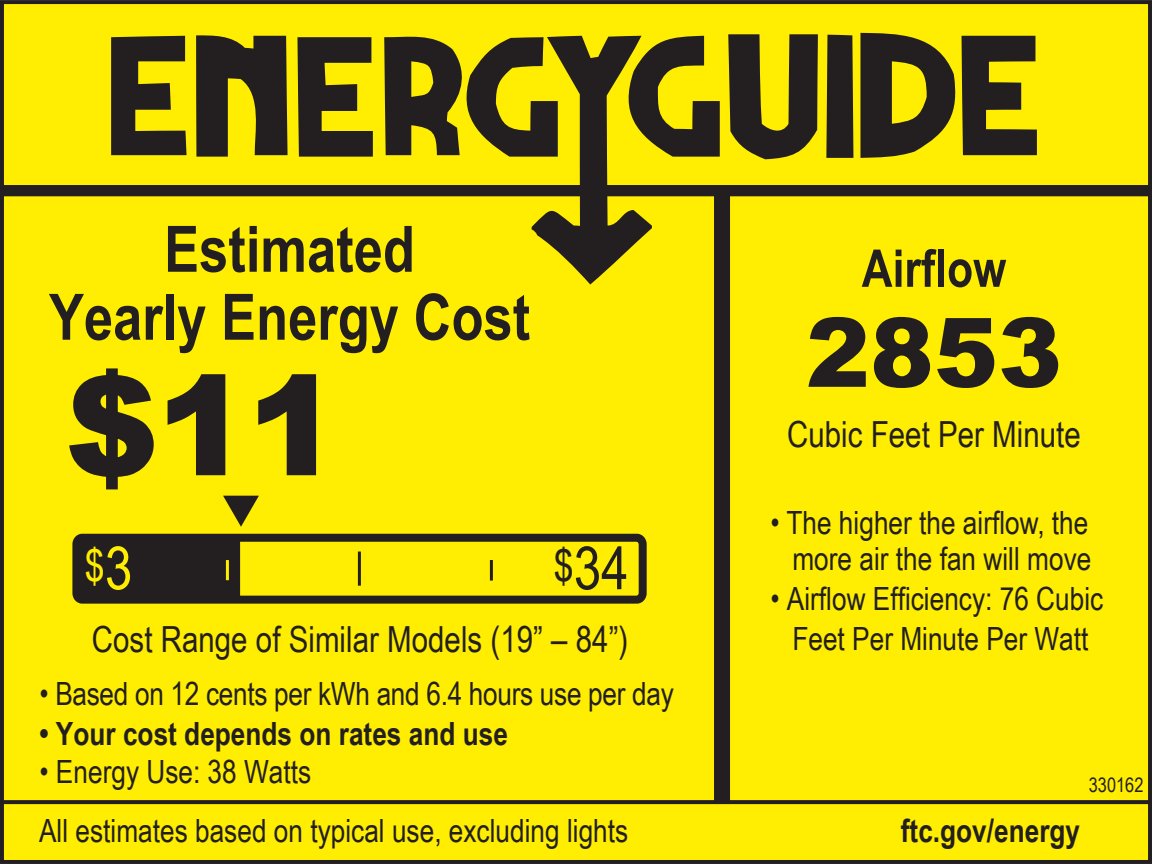
<style>
.page{position:relative;width:1152px;height:864px;background:#fff}
.page>*{position:absolute;margin:0;border:0;box-sizing:border-box;transform-origin:0 0}
.t1{font:900 136px "Arial";color:#231f20}
.t2{font:900 96px "Arial";color:#231f20}
.t3{font:700 64px/68px "Arial Narrow";color:#231f20;text-align:center}
.t4{font:60px "Arial Narrow";color:#231f20}
.t5{font:700 52px "Arial Narrow";color:#231f20}
.t6{font:44px "Arial Narrow";color:#ffee01}
.t7{font:36px "Arial Narrow";color:#231f20}
.t8{font:32px/36px "Arial Narrow";color:#231f20;text-align:right}
.t9{font:700 32px "Arial Narrow";color:#231f20}
.t10{font:20px "Arial Narrow";color:#231f20}
.s1{font-size:60px}
.s2{font-size:44px}
</style>
<div class="page">
<div style="left:2px;top:2px;width:1148px;height:860px;background:#ffee01"></div>
<div style="left:0;top:0;width:1152px;height:864px;border:4px solid #231f20"></div>
<div style="left:81px;top:543px;width:159px;height:52px;background:#231f20"></div>
<div style="left:2px;top:185px;width:1148px;height:11px;background:#231f20"></div>
<svg style="left:2px;top:800px;width:1148px;height:4px;background:#29241f"></svg>
<div style="left:72px;top:534px;width:575px;height:70px;border:8px solid #231f20;border-radius:6px"></div>
<hr style="left:358px;top:552px;width:3px;height:34px;background:#231f20">
<hr style="left:226px;top:560px;width:3px;height:20px;background:#ffee01">
<hr style="left:490px;top:560px;width:3px;height:21px;background:#231f20">
<svg style="left:223px;top:496px;width:36px;height:31px"></svg>
<svg style="left:69px;top:368px;width:85px;height:122px"></svg>
<svg style="left:167px;top:374px;width:59px;height:102px"></svg>
<svg style="left:258px;top:374px;width:59px;height:102px"></svg>
<div style="left:714px;top:191px;width:16px;height:611px;background:#231f20"></div>
<svg style="left:728px;top:34px;width:90px;height:125px"></svg>
<svg style="left:826px;top:35px;width:27px;height:123px;background:#2c271e"></svg>
<svg style="left:196px;top:35px;width:92px;height:122px"></svg>
<svg style="left:297px;top:37px;width:76px;height:120px"></svg>
<svg style="left:111px;top:36px;width:76px;height:119px"></svg>
<svg style="left:384px;top:35px;width:336px;height:250px"></svg>
<svg style="left:860px;top:33px;width:177px;height:125px"></svg>
<h3 class="t3" style="left:49px;top:212px;width:483px">Estimated<br>Yearly Energy Cost</h3>
<h1 class="t1" style="left:67px;top:327px;width:274px">$11</h1>
<h3 class="t6" style="left:85px;top:533px;width:49px">$<span class="s1">3</span></h3>
<h3 class="t4" style="left:554px;top:524px;width:76px"><span class="s2">$</span>34</h3>
<p class="t7" style="left:92px;top:613px;width:538px">Cost Range of Similar Models (19” – 84”)</p>
<p class="t8" style="left:40px;top:674px;width:636px">• Based on 12 cents per kWh and 6.4 hours use per day</p>
<p class="t9" style="left:40px;top:709px;width:470px">• Your cost depends on rates and use</p>
<p class="t8" style="left:40px;top:753px;width:273px">• Energy Use: 38 Watts</p>
<p class="t8" style="left:39px;top:812px;width:591px">All estimates based on typical use, excluding lights</p>
<h3 class="t5" style="left:862px;top:229px;width:146px">Airflow</h3>
<h2 class="t2" style="left:806px;top:283px;width:258px">2853</h2>
<p class="t7" style="left:787px;top:408px;width:295px">Cubic Feet Per Minute</p>
<p class="t8" style="left:770px;top:503px;width:322px">• The higher the airflow, the more air the fan will move</p>
<p class="t8" style="left:770px;top:577px;width:334px;line-height:40px;text-align:center">• Airflow Efficiency: 76 Cubic<br>Feet Per Minute Per Watt</p>
<p class="t10" style="left:1089px;top:771px;width:56px">330162</p>
<p class="t9" style="left:901px;top:807px;width:181px">ftc.gov/energy</p>
</div>
